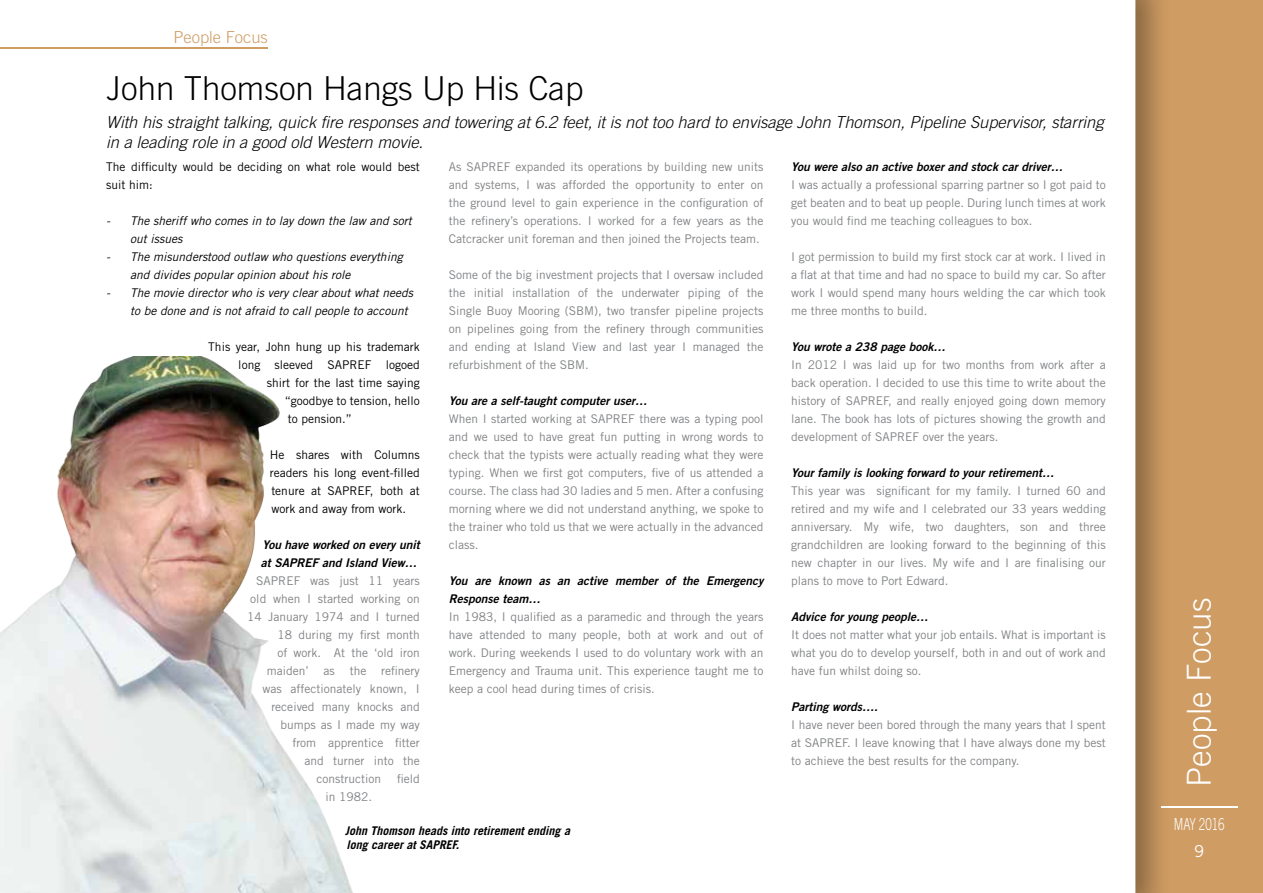
<style>
.page{position:relative;width:1263px;height:893px;background:#fff}
.page>*{position:absolute;margin:0;border:0;box-sizing:border-box;transform-origin:0 0}
.t1{font:300 33px "Trade Gothic LT Std";color:#000}
.t2{font:300 33px "Trade Gothic LT Std";color:#fff}
.t3{font:italic 300 16.5px/19.8px "Trade Gothic LT Std";color:#000}
.t4{font:300 16.5px "Trade Gothic LT Std";color:#cf9c63}
.t5{font:300 16.5px "Trade Gothic LT Std";color:#fff;scale:.7 1}
.t6{font:16.5px "Trade Gothic LT Std";color:#fff}
.t7{font:12px/18px "Trade Gothic LT Std";color:#808285;text-align:justify}
.t8{font:12px/18px "Trade Gothic LT Std Bd 2 Obl";color:#000}
.t9{font:12px/18px "Trade Gothic LT Std";color:#000}
.t10{font:italic 12px/18px "Trade Gothic LT Std";color:#000}
.t11{font:italic 700 12px/14.4px "Trade Gothic LT Std";color:#000}
</style>
<div class="page">
<div style="left:1135px;top:0;width:128px;height:893px;background:#cf9c63"></div>
<hr style="left:0;top:47px;width:268px;height:2px;background:#cf9c63">
<hr style="left:1161px;top:806px;width:76px;height:1px;background:#fff">
<div style="left:1093px;top:0;width:79px;height:893px;background:#000;opacity:.5"></div>
<svg style="left:1119px;top:0;width:16px;height:893px"></svg>
<div style="left:1083px;top:0;width:36px;height:893px;background:#fff"></div>
<img style="left:0;top:356px;width:353px;height:537px">
<h2 class="t4" style="left:173px;top:27px;width:96px">People Focus</h2>
<h1 class="t1" style="left:107px;top:69px;width:478px">John Thomson Hangs Up His Cap</h1>
<h2 class="t3" style="left:106px;top:112px;width:999px">With his straight talking, quick fire responses and towering at 6.2 feet, it is not too hard to envisage John Thomson, Pipeline Supervisor, starring in a leading role in a good old Western movie.</h2>
<p class="t9" style="left:106px;top:157px;width:315px">The difficulty would be deciding on what role would best suit him:</p>
<p class="t10" style="left:130px;top:212px;width:283px;text-indent:-24px">- The sheriff who comes in to lay down the law and sort out issues</p>
<p class="t10" style="left:130px;top:248px;width:274px;text-indent:-24px">- The misunderstood outlaw who questions everything and divides popular opinion about his role</p>
<p class="t10" style="left:130px;top:284px;width:284px;text-indent:-24px">- The movie director who is very clear about what needs to be done and is not afraid to call people to account</p>
<p class="t9" style="left:208px;top:337px;width:213px">This year, John hung up his trademark</p>
<p class="t9" style="left:238px;top:355px;width:183px">long sleeved SAPREF logoed</p>
<p class="t9" style="left:267px;top:373px;width:154px">shirt for the last time saying</p>
<p class="t9" style="left:285px;top:391px;width:136px">“goodbye to tension, hello</p>
<p class="t9" style="left:288px;top:409px;width:65px">to pension.”</p>
<p class="t9" style="left:270px;top:445px;width:152px;text-align:justify">He shares with Columns readers his long event-filled tenure at SAPREF, both at work and away from work.</p>
<p class="t8" style="left:261px;top:535px;width:160px">You have worked on every unit at SAPREF and Island View…</p>
<p class="t7" style="left:256px;top:571px;width:165px">SAPREF was just 11 years</p>
<p class="t7" style="left:250px;top:589px;width:171px">old when I started working on</p>
<p class="t7" style="left:247px;top:607px;width:174px">14 January 1974 and I turned</p>
<p class="t7" style="left:277px;top:625px;width:144px">18 during my first month</p>
<p class="t7" style="left:277px;top:643px;width:144px">of work. At the ‘old iron</p>
<p class="t7" style="left:267px;top:661px;width:154px">maiden’ as the refinery</p>
<p class="t7" style="left:262px;top:679px;width:159px">was affectionately known, I</p>
<p class="t7" style="left:271px;top:697px;width:150px">received many knocks and</p>
<p class="t7" style="left:280px;top:715px;width:141px">bumps as I made my way</p>
<p class="t7" style="left:292px;top:733px;width:129px">from apprentice fitter</p>
<p class="t7" style="left:304px;top:751px;width:117px">and turner into the</p>
<p class="t7" style="left:316px;top:769px;width:66px">construction</p>
<p class="t7" style="left:397px;top:769px;width:24px">field</p>
<p class="t7" style="left:325px;top:787px;width:48px">in 1982.</p>
<p class="t7" style="left:449px;top:157px;width:316px">As SAPREF expanded its operations by building new units and systems, I was afforded the opportunity to enter on the ground level to gain experience in the configuration of the refinery’s operations. I worked for a few years as the Catcracker unit foreman and then joined the Projects team.</p>
<p class="t7" style="left:449px;top:265px;width:316px">Some of the big investment projects that I oversaw included the initial installation of the underwater piping of the Single Buoy Mooring (SBM), two transfer pipeline projects on pipelines going from the refinery through communities and ending at Island View and last year I managed the refurbishment of the SBM.</p>
<p class="t8" style="left:449px;top:391px;width:200px">You are a self-taught computer user…</p>
<p class="t7" style="left:449px;top:409px;width:316px">When I started working at SAPREF there was a typing pool and we used to have great fun putting in wrong words to check that the typists were actually reading what they were typing. When we first got computers, five of us attended a course. The class had 30 ladies and 5 men. After a confusing morning where we did not understand anything, we spoke to the trainer who told us that we were actually in the advanced class.</p>
<p class="t8" style="left:449px;top:571px;width:316px">You are known as an active member of the Emergency<br>Response team…</p>
<p class="t7" style="left:449px;top:607px;width:316px">In 1983, I qualified as a paramedic and through the years have attended to many people, both at work and out of work. During weekends I used to do voluntary work with an Emergency and Trauma unit. This experience taught me to keep a cool head during times of crisis.</p>
<p class="t11" style="left:345px;top:823px;width:227px">John Thomson heads into retirement ending a long career at SAPREF.</p>
<p class="t8" style="left:791px;top:157px;width:273px">You were also an active boxer and stock car driver…</p>
<p class="t7" style="left:791px;top:175px;width:316px">I was actually a professional sparring partner so I got paid to get beaten and to beat up people. During lunch times at work you would find me teaching colleagues to box.</p>
<p class="t7" style="left:791px;top:247px;width:316px">I got permission to build my first stock car at work. I lived in a flat at that time and had no space to build my car. So after work I would spend many hours welding the car which took me three months to build.</p>
<p class="t8" style="left:791px;top:337px;width:156px">You wrote a 238 page book…</p>
<p class="t7" style="left:791px;top:355px;width:316px">In 2012 I was laid up for two months from work after a back operation. I decided to use this time to write about the history of SAPREF, and really enjoyed going down memory lane. The book has lots of pictures showing the growth and development of SAPREF over the years.</p>
<p class="t8" style="left:791px;top:463px;width:264px">Your family is looking forward to your retirement…</p>
<p class="t7" style="left:791px;top:481px;width:316px">This year was significant for my family. I turned 60 and retired and my wife and I celebrated our 33 years wedding anniversary. My wife, two daughters, son and three grandchildren are looking forward to the beginning of this new chapter in our lives. My wife and I are finalising our plans to move to Port Edward.</p>
<p class="t8" style="left:791px;top:607px;width:138px">Advice for young people…</p>
<p class="t7" style="left:791px;top:625px;width:316px">It does not matter what your job entails. What is important is what you do to develop yourself, both in and out of work and have fun whilst doing so.</p>
<p class="t8" style="left:791px;top:697px;width:88px">Parting words….</p>
<p class="t7" style="left:791px;top:715px;width:316px">I have never been bored through the many years that I spent at SAPREF. I leave knowing that I have always done my best to achieve the best results for the company.</p>
<h1 class="t2" style="left:1179px;top:787px;width:190px;rotate:-90deg">People Focus</h1>
<h2 class="t5" style="left:1174px;top:814px;width:74px">MAY 2016</h2>
<h2 class="t6" style="left:1194px;top:841px;width:12px">9</h2>
</div>
